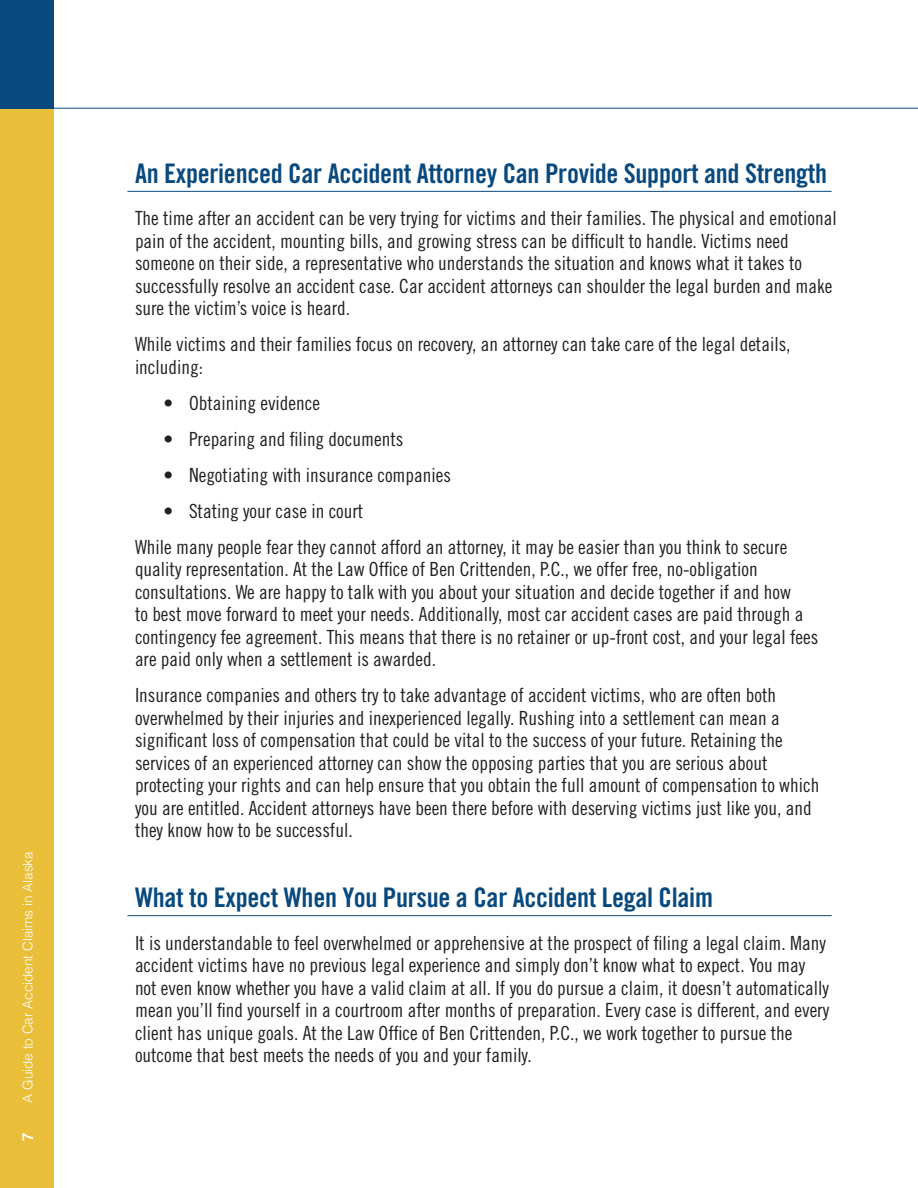
<style>
.page{position:relative;width:918px;height:1188px;background:#fff}
.page>*{position:absolute;margin:0;border:0;box-sizing:border-box;transform-origin:0 0}
.Main_Text{font:27px "Trade Gothic Bold Cond Twenty";letter-spacing:-.01em;color:#08497e}
.Main_Text-2{font:19.5px/22.5px "Trade Gothic Cond Eighteen";color:#231f20}
.t1{font:700 15px "Helvetica";color:#fff}
.t2{font:300 13.5px "Helvetica";color:#fff}
</style>
<div class="page">
<div style="left:0;top:108px;width:54px;height:1080px;background:#e9bf3a"></div>
<div style="left:0;top:0;width:54px;height:108px;background:#08497e"></div>
<hr style="left:0;top:108px;width:918px;height:1px;background:#08497e">
<hr style="left:127px;top:191px;width:705px;height:1px;background:#08497e">
<hr style="left:127px;top:915px;width:705px;height:1px;background:#08497e">
<p class="t2" style="left:16px;top:1103px;width:253px;rotate:-90deg">A Guide to Car Accident Claims in Alaska</p>
<p class="t1" style="left:16px;top:1141px;width:10px;rotate:-90deg">7</p>
<p class="Main_Text" style="left:135px;top:157px;width:694px">An Experienced Car Accident Attorney Can Provide Support and Strength</p>
<p class="Main_Text-2" style="left:135px;top:207px;width:703px">The time after an accident can be very trying for victims and their families. The physical and emotional pain of the accident, mounting bills, and growing stress can be difficult to handle. Victims need someone on their side, a representative who understands the situation and knows what it takes to successfully resolve an accident case. Car accident attorneys can shoulder the legal burden and make sure the victim’s voice is heard.</p>
<p class="Main_Text-2" style="left:135px;top:333px;width:657px">While victims and their families focus on recovery, an attorney can take care of the legal details, including:</p>
<p class="Main_Text-2" style="left:164px;top:391px;width:158px">• Obtaining evidence</p>
<p class="Main_Text-2" style="left:164px;top:427px;width:241px">• Preparing and filing documents</p>
<p class="Main_Text-2" style="left:164px;top:463px;width:289px">• Negotiating with insurance companies</p>
<p class="Main_Text-2" style="left:164px;top:499px;width:201px">• Stating your case in court</p>
<p class="Main_Text-2" style="left:135px;top:535px;width:685px">While many people fear they cannot afford an attorney, it may be easier than you think to secure quality representation. At the Law Office of Ben Crittenden, P.C., we offer free, no-obligation consultations. We are happy to talk with you about your situation and decide together if and how<br>to best move forward to meet your needs. Additionally, most car accident cases are paid through a contingency fee agreement. This means that there is no retainer or up-front cost, and your legal fees are paid only when a settlement is awarded.</p>
<p class="Main_Text-2" style="left:135px;top:684px;width:686px">Insurance companies and others try to take advantage of accident victims, who are often both overwhelmed by their injuries and inexperienced legally. Rushing into a settlement can mean a significant loss of compensation that could be vital to the success of your future. Retaining the services of an experienced attorney can show the opposing parties that you are serious about protecting your rights and can help ensure that you obtain the full amount of compensation to which you are entitled. Accident attorneys have been there before with deserving victims just like you, and they know how to be successful.</p>
<p class="Main_Text" style="left:135px;top:881px;width:580px">What to Expect When You Pursue a Car Accident Legal Claim</p>
<p class="Main_Text-2" style="left:135px;top:931px;width:696px">It is understandable to feel overwhelmed or apprehensive at the prospect of filing a legal claim. Many accident victims have no previous legal experience and simply don’t know what to expect. You may not even know whether you have a valid claim at all. If you do pursue a claim, it doesn’t automatically mean you’ll find yourself in a courtroom after months of preparation. Every case is different, and every client has unique goals. At the Law Office of Ben Crittenden, P.C., we work together to pursue the outcome that best meets the needs of you and your family.</p>
</div>
